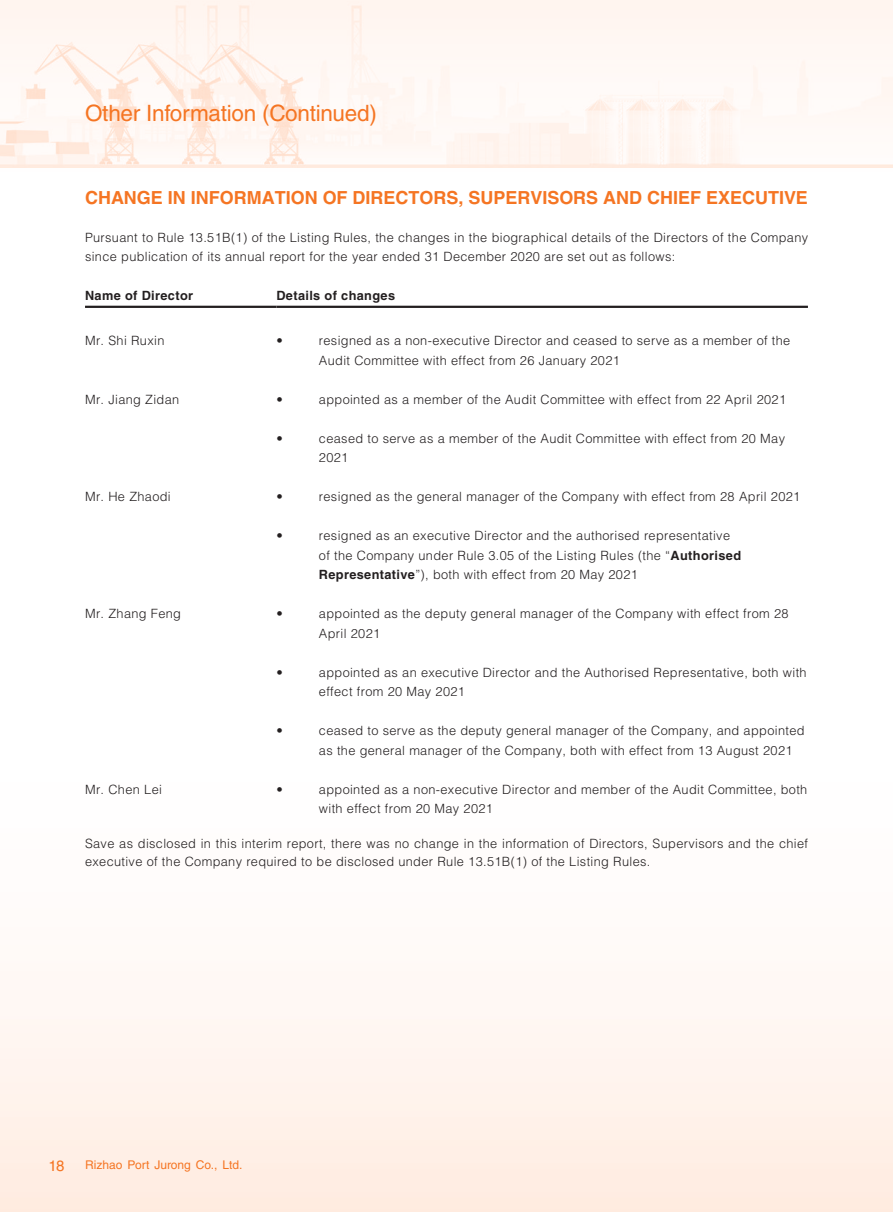
<style>
.page{position:relative;width:893px;height:1212px;background:#fff}
.page>*{position:absolute;margin:0;border:0;box-sizing:border-box;transform-origin:0 0}
.t1{font:22.5px "Helvetica LT Std";letter-spacing:-.01em;color:#f57523}
.t2{font:700 18px "Helvetica LT Std";color:#f57523}
.t3{font:15px "Helvetica LT Std";color:#f57523}
.t4{font:300 12.75px/19.5px "Helvetica LT Std";letter-spacing:.03em;color:#231f20}
.t5{font:700 12.75px "Helvetica LT Std";letter-spacing:.03em;color:#231f20}
.t6{font:12px "Helvetica LT Std";letter-spacing:.005em;color:#f57523}
.s1{font-weight:700}
</style>
<div class="page">
<svg style="left:0;top:0;width:893px;height:168px;fill:#fff7f3"></svg>
<hr style="left:85px;top:306px;width:191px;height:2px;background:#231f20">
<hr style="left:276px;top:306px;width:532px;height:2px;background:#231f20">
<h1 class="t1" style="left:85px;top:100px;width:293px">Other Information (Continued)</h1>
<h2 class="t2" style="left:85px;top:187px;width:724px">CHANGE IN INFORMATION OF DIRECTORS, SUPERVISORS AND CHIEF EXECUTIVE</h2>
<p class="t4" style="left:85px;top:227px;width:725px">Pursuant to Rule 13.51B(1) of the Listing Rules, the changes in the biographical details of the Directors of the Company since publication of its annual report for the year ended 31 December 2020 are set out as follows:</p>
<p class="t5" style="left:85px;top:288px;width:110px">Name of Director</p>
<p class="t5" style="left:276px;top:288px;width:120px">Details of changes</p>
<p class="t4" style="left:85px;top:331px;width:81px">Mr. Shi Ruxin</p>
<p class="t4" style="left:276px;top:331px;width:8px">•</p>
<p class="t4" style="left:319px;top:331px;width:473px">resigned as a non-executive Director and ceased to serve as a member of the<br>Audit Committee with effect from 26 January 2021</p>
<p class="t4" style="left:85px;top:389px;width:96px">Mr. Jiang Zidan</p>
<p class="t4" style="left:276px;top:389px;width:8px">•</p>
<p class="t4" style="left:319px;top:389px;width:469px">appointed as a member of the Audit Committee with effect from 22 April 2021</p>
<p class="t4" style="left:276px;top:428px;width:8px">•</p>
<p class="t4" style="left:319px;top:428px;width:468px">ceased to serve as a member of the Audit Committee with effect from 20 May<br>2021</p>
<p class="t4" style="left:85px;top:487px;width:87px">Mr. He Zhaodi</p>
<p class="t4" style="left:276px;top:487px;width:8px">•</p>
<p class="t4" style="left:319px;top:487px;width:483px">resigned as the general manager of the Company with effect from 28 April 2021</p>
<p class="t4" style="left:276px;top:526px;width:8px">•</p>
<p class="t4" style="left:319px;top:526px;width:424px">resigned as an executive Director and the authorised representative of the Company under Rule 3.05 of the Listing Rules (the “<span class="s1">Authorised<br>Representative</span>”), both with effect from 20 May 2021</p>
<p class="t4" style="left:85px;top:604px;width:98px">Mr. Zhang Feng</p>
<p class="t4" style="left:276px;top:604px;width:8px">•</p>
<p class="t4" style="left:319px;top:604px;width:471px">appointed as the deputy general manager of the Company with effect from 28<br>April 2021</p>
<p class="t4" style="left:276px;top:662px;width:8px">•</p>
<p class="t4" style="left:319px;top:662px;width:489px">appointed as an executive Director and the Authorised Representative, both with effect from 20 May 2021</p>
<p class="t4" style="left:276px;top:721px;width:8px">•</p>
<p class="t4" style="left:319px;top:721px;width:487px">ceased to serve as the deputy general manager of the Company, and appointed as the general manager of the Company, both with effect from 13 August 2021</p>
<p class="t4" style="left:85px;top:779px;width:78px">Mr. Chen Lei</p>
<p class="t4" style="left:276px;top:779px;width:8px">•</p>
<p class="t4" style="left:319px;top:779px;width:490px">appointed as a non-executive Director and member of the Audit Committee, both with effect from 20 May 2021</p>
<p class="t4" style="left:85px;top:834px;width:724px;line-height:18px">Save as disclosed in this interim report, there was no change in the information of Directors, Supervisors and the chief executive of the Company required to be disclosed under Rule 13.51B(1) of the Listing Rules.</p>
<p class="t3" style="left:49px;top:1156px;width:18px">18</p>
<p class="t6" style="left:85px;top:1158px;width:159px">Rizhao Port Jurong Co., Ltd.</p>
</div>
